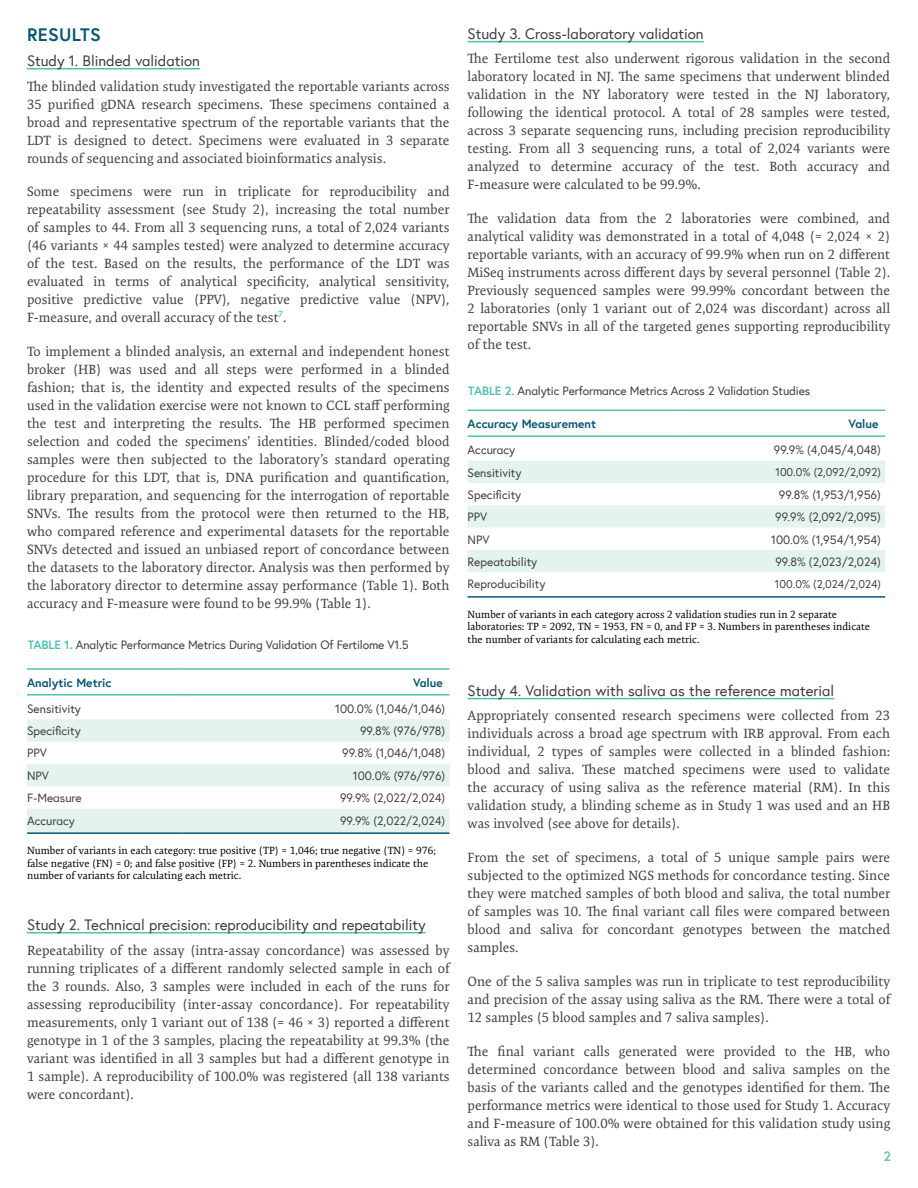
<style>
.page{position:relative;width:918px;height:1188px;background:#fff}
.page>*{position:absolute;margin:0;border:0;box-sizing:border-box;transform-origin:0 0}
.t1{font:700 18px "Europa";letter-spacing:.02em;color:#045776}
.t2{font:15px "Europa";color:#414042}
.t3{font:13.5px/18px "Expo Serif Pro";color:#414042;text-align:justify}
.t4{font:700 13.5px "Europa";color:#65c6b9}
.t5{font:12px "Europa";color:#414042}
.t6{font:700 12px "Europa";color:#045776}
.t7{font:11.25px "Europa";color:#414042}
.t8{font:10.5px/12.6px "Expo Serif Pro";color:#000}
.s1{font-weight:700;color:#4fc1b3}
</style>
<div class="page">
<hr style="left:27px;top:68px;width:173px;height:1px;background:#4fc1b3">
<hr style="left:27px;top:932px;width:398px;height:1px;background:#4fc1b3">
<hr style="left:468px;top:41px;width:236px;height:1px;background:#4fc1b3">
<hr style="left:468px;top:698px;width:366px;height:1px;background:#4fc1b3">
<svg style="left:27px;top:719px;width:423px;height:113px;fill:#e4f3f0"></svg>
<hr style="left:27px;top:832px;width:156px;height:2px;background:#045776">
<hr style="left:183px;top:832px;width:267px;height:2px;background:#045776">
<hr style="left:27px;top:668px;width:156px;height:2px;background:#4fc1b3">
<hr style="left:183px;top:668px;width:267px;height:2px;background:#4fc1b3">
<hr style="left:27px;top:694px;width:156px;height:2px;background:#4fc1b3">
<hr style="left:183px;top:694px;width:267px;height:2px;background:#4fc1b3">
<svg style="left:468px;top:461px;width:417px;height:67px;fill:#e4f3f0"></svg>
<div style="left:468px;top:550px;width:417px;height:22px;background:#e4f3f0"></div>
<hr style="left:468px;top:596px;width:206px;height:2px;background:#045776">
<hr style="left:674px;top:596px;width:211px;height:2px;background:#045776">
<hr style="left:468px;top:410px;width:206px;height:1px;background:#4fc1b3">
<hr style="left:674px;top:410px;width:211px;height:1px;background:#4fc1b3">
<hr style="left:468px;top:435px;width:206px;height:2px;background:#4fc1b3">
<hr style="left:674px;top:435px;width:211px;height:2px;background:#4fc1b3">
<h1 class="t1" style="left:27px;top:22px;width:75px">RESULTS</h1>
<p class="t2" style="left:27px;top:51px;width:174px">Study 1. Blinded validation</p>
<p class="t3" style="left:27px;top:77px;width:424px">The blinded validation study investigated the reportable variants across 35 purified gDNA research specimens. These specimens contained a broad and representative spectrum of the reportable variants that the LDT is designed to detect. Specimens were evaluated in 3 separate rounds of sequencing and associated bioinformatics analysis.</p>
<p class="t3" style="left:27px;top:183px;width:424px">Some specimens were run in triplicate for reproducibility and repeatability assessment (see Study 2), increasing the total number of samples to 44. From all 3 sequencing runs, a total of 2,024 variants (46 variants × 44 samples tested) were analyzed to determine accuracy of the test. Based on the results, the performance of the LDT was evaluated in terms of analytical specificity, analytical sensitivity, positive predictive value (PPV), negative predictive value (NPV), F-measure, and overall accuracy of the test<sup>7</sup>.</p>
<p class="t3" style="left:27px;top:342px;width:424px">To implement a blinded analysis, an external and independent honest broker (HB) was used and all steps were performed in a blinded fashion; that is, the identity and expected results of the specimens used in the validation exercise were not known to CCL staff performing the test and interpreting the results. The HB performed specimen selection and coded the specimens’ identities. Blinded/coded blood samples were then subjected to the laboratory’s standard operating procedure for this LDT, that is, DNA purification and quantification, library preparation, and sequencing for the interrogation of reportable SNVs. The results from the protocol were then returned to the HB, who compared reference and experimental datasets for the reportable SNVs detected and issued an unbiased report of concordance between the datasets to the laboratory director. Analysis was then performed by the laboratory director to determine assay performance (Table 1). Both accuracy and F-measure were found to be 99.9% (Table 1).</p>
<p class="t5" style="left:28px;top:637px;width:383px"><span class="s1">TABLE 1.</span> Analytic Performance Metrics During Validation Of Fertilome V1.5</p>
<p class="t6" style="left:27px;top:674px;width:86px">Analytic Metric</p>
<p class="t6" style="left:413px;top:674px;width:31px">Value</p>
<p class="t5" style="left:27px;top:701px;width:55px">Sensitivity</p>
<p class="t5" style="left:335px;top:701px;width:112px">100.0% (1,046/1,046)</p>
<p class="t5" style="left:27px;top:723px;width:55px">Specificity</p>
<p class="t5" style="left:360px;top:723px;width:87px">99.8% (976/978)</p>
<p class="t5" style="left:27px;top:746px;width:21px">PPV</p>
<p class="t5" style="left:342px;top:746px;width:104px">99.8% (1,046/1,048)</p>
<p class="t5" style="left:27px;top:768px;width:23px">NPV</p>
<p class="t5" style="left:353px;top:768px;width:94px">100.0% (976/976)</p>
<p class="t5" style="left:27px;top:790px;width:56px">F-Measure</p>
<p class="t5" style="left:340px;top:790px;width:107px">99.9% (2,022/2,024)</p>
<p class="t5" style="left:27px;top:813px;width:49px">Accuracy</p>
<p class="t5" style="left:340px;top:813px;width:107px">99.9% (2,022/2,024)</p>
<p class="t8" style="left:27px;top:844px;width:411px">Number of variants in each category: true positive (TP) = 1,046; true negative (TN) = 976; false negative (FN) = 0; and false positive (FP) = 2. Numbers in parentheses indicate the number of variants for calculating each metric.</p>
<p class="t2" style="left:27px;top:915px;width:400px">Study 2. Technical precision: reproducibility and repeatability</p>
<p class="t3" style="left:27px;top:941px;width:424px">Repeatability of the assay (intra-assay concordance) was assessed by running triplicates of a different randomly selected sample in each of the 3 rounds. Also, 3 samples were included in each of the runs for assessing reproducibility (inter-assay concordance). For repeatability measurements, only 1 variant out of 138 (= 46 × 3) reported a different genotype in 1 of the 3 samples, placing the repeatability at 99.3% (the variant was identified in all 3 samples but had a different genotype in 1 sample). A reproducibility of 100.0% was registered (all 138 variants were concordant).</p>
<p class="t2" style="left:468px;top:24px;width:238px">Study 3. Cross-laboratory validation</p>
<p class="t3" style="left:468px;top:50px;width:424px">The Fertilome test also underwent rigorous validation in the second laboratory located in NJ. The same specimens that underwent blinded validation in the NY laboratory were tested in the NJ laboratory, following the identical protocol. A total of 28 samples were tested, across 3 separate sequencing runs, including precision reproducibility testing. From all 3 sequencing runs, a total of 2,024 variants were analyzed to determine accuracy of the test. Both accuracy and F-measure were calculated to be 99.9%.</p>
<p class="t3" style="left:468px;top:210px;width:424px">The validation data from the 2 laboratories were combined, and analytical validity was demonstrated in a total of 4,048 (= 2,024 × 2) reportable variants, with an accuracy of 99.9% when run on 2 different MiSeq instruments across different days by several personnel (Table 2).<br>Previously sequenced samples were 99.99% concordant between the 2 laboratories (only 1 variant out of 2,024 was discordant) across all reportable SNVs in all of the targeted genes supporting reproducibility of the test.</p>
<p class="t5" style="left:468px;top:383px;width:344px"><span class="s1">TABLE 2.</span> Analytic Performance Metrics Across 2 Validation Studies</p>
<p class="t6" style="left:468px;top:416px;width:130px">Accuracy Measurement</p>
<p class="t6" style="left:849px;top:416px;width:31px">Value</p>
<p class="t5" style="left:468px;top:442px;width:49px">Accuracy</p>
<p class="t5" style="left:774px;top:442px;width:109px">99.9% (4,045/4,048)</p>
<p class="t5" style="left:468px;top:465px;width:55px">Sensitivity</p>
<p class="t7" style="left:775px;top:465px;width:107px">100.0% (2,092/2,092)</p>
<p class="t5" style="left:468px;top:487px;width:55px">Specificity</p>
<p class="t5" style="left:779px;top:487px;width:103px">99.8% (1,953/1,956)</p>
<p class="t5" style="left:468px;top:509px;width:21px">PPV</p>
<p class="t5" style="left:775px;top:509px;width:107px">99.9% (2,092/2,095)</p>
<p class="t5" style="left:468px;top:532px;width:23px">NPV</p>
<p class="t5" style="left:771px;top:532px;width:111px">100.0% (1,954/1,954)</p>
<p class="t5" style="left:468px;top:554px;width:71px">Repeatability</p>
<p class="t5" style="left:775px;top:554px;width:107px">99.8% (2,023/2,024)</p>
<p class="t5" style="left:468px;top:576px;width:79px">Reproducibility</p>
<p class="t7" style="left:775px;top:577px;width:107px">100.0% (2,024/2,024)</p>
<p class="t8" style="left:468px;top:608px;width:404px">Number of variants in each category across 2 validation studies run in 2 separate laboratories: TP = 2092, TN = 1953, FN = 0, and FP = 3. Numbers in parentheses indicate the number of variants for calculating each metric.</p>
<p class="t2" style="left:468px;top:681px;width:368px">Study 4. Validation with saliva as the reference material</p>
<p class="t3" style="left:468px;top:707px;width:424px">Appropriately consented research specimens were collected from 23 individuals across a broad age spectrum with IRB approval. From each individual, 2 types of samples were collected in a blinded fashion: blood and saliva. These matched specimens were used to validate the accuracy of using saliva as the reference material (RM). In this validation study, a blinding scheme as in Study 1 was used and an HB was involved (see above for details).</p>
<p class="t3" style="left:468px;top:849px;width:424px">From the set of specimens, a total of 5 unique sample pairs were subjected to the optimized NGS methods for concordance testing. Since they were matched samples of both blood and saliva, the total number of samples was 10. The final variant call files were compared between blood and saliva for concordant genotypes between the matched samples.</p>
<p class="t3" style="left:468px;top:972px;width:424px">One of the 5 saliva samples was run in triplicate to test reproducibility and precision of the assay using saliva as the RM. There were a total of 12 samples (5 blood samples and 7 saliva samples).</p>
<p class="t3" style="left:468px;top:1042px;width:424px">The final variant calls generated were provided to the HB, who determined concordance between blood and saliva samples on the basis of the variants called and the genotypes identified for them. The performance metrics were identical to those used for Study 1. Accuracy and F-measure of 100.0% were obtained for this validation study using saliva as RM (Table 3).</p>
<p class="t4" style="left:884px;top:1147px;width:9px">2</p>
</div>
